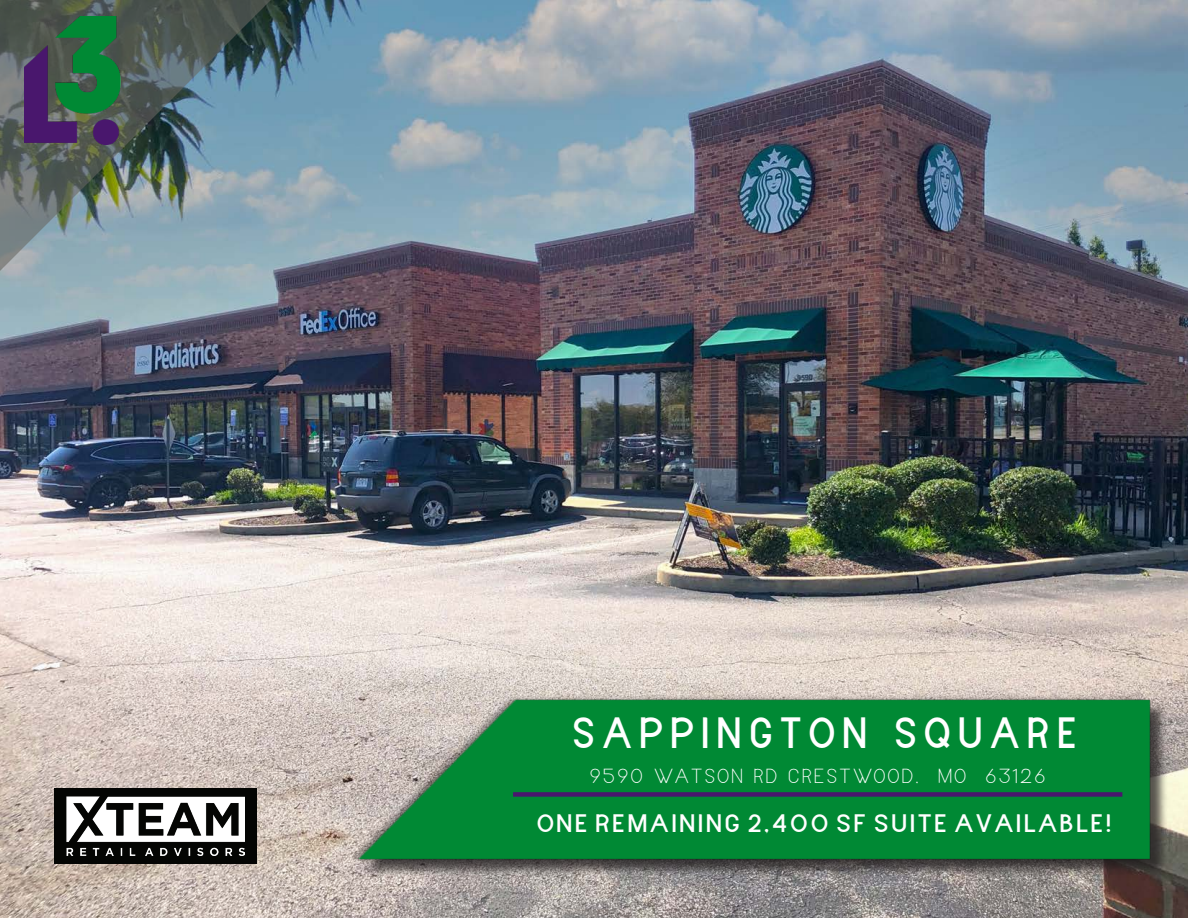
<style>
.page{position:relative;width:1188px;height:918px;background:#fff}
.page>*{position:absolute;margin:0;border:0;box-sizing:border-box;transform-origin:0 0}
.t1{font:42px "Narrenschiff";letter-spacing:.19em;color:#fff}
.t2{font:24.3px "Narrenschiff";letter-spacing:.11em;color:#fff;scale:1.11 1}
.t3{font:300 19.65px "Narrenschiff";letter-spacing:.11em;color:#fff;scale:1.11 1}
</style>
<div class="page">
<img style="left:0;top:1px;width:1188px;height:917px">
<svg style="left:0;top:0;width:289px;height:281px;background:#6f8389"></svg>
<img style="left:25px;top:16px;width:100px;height:129px">
<div style="left:356px;top:700px;width:812px;height:179px;background:#231f20;opacity:.75"></div>
<img style="left:344px;top:692px;width:808px;height:175px">
<div style="left:513px;top:792px;width:609px;height:5px;background:#49176d"></div>
<div style="left:54px;top:788px;width:202px;height:76px;background:#040503"></div>
<img style="left:66px;top:796px;width:178px;height:60px">
<p class="t1" style="left:573px;top:708px;width:505px">SAPPINGTON SQUARE</p>
<p class="t3" style="left:590px;top:765px;width:412px">9590 WATSON RD CRESTWOOD, MO 63126</p>
<p class="t2" style="left:537px;top:809px;width:519px">ONE REMAINING 2,400 SF SUITE AVAILABLE!</p>
</div>
